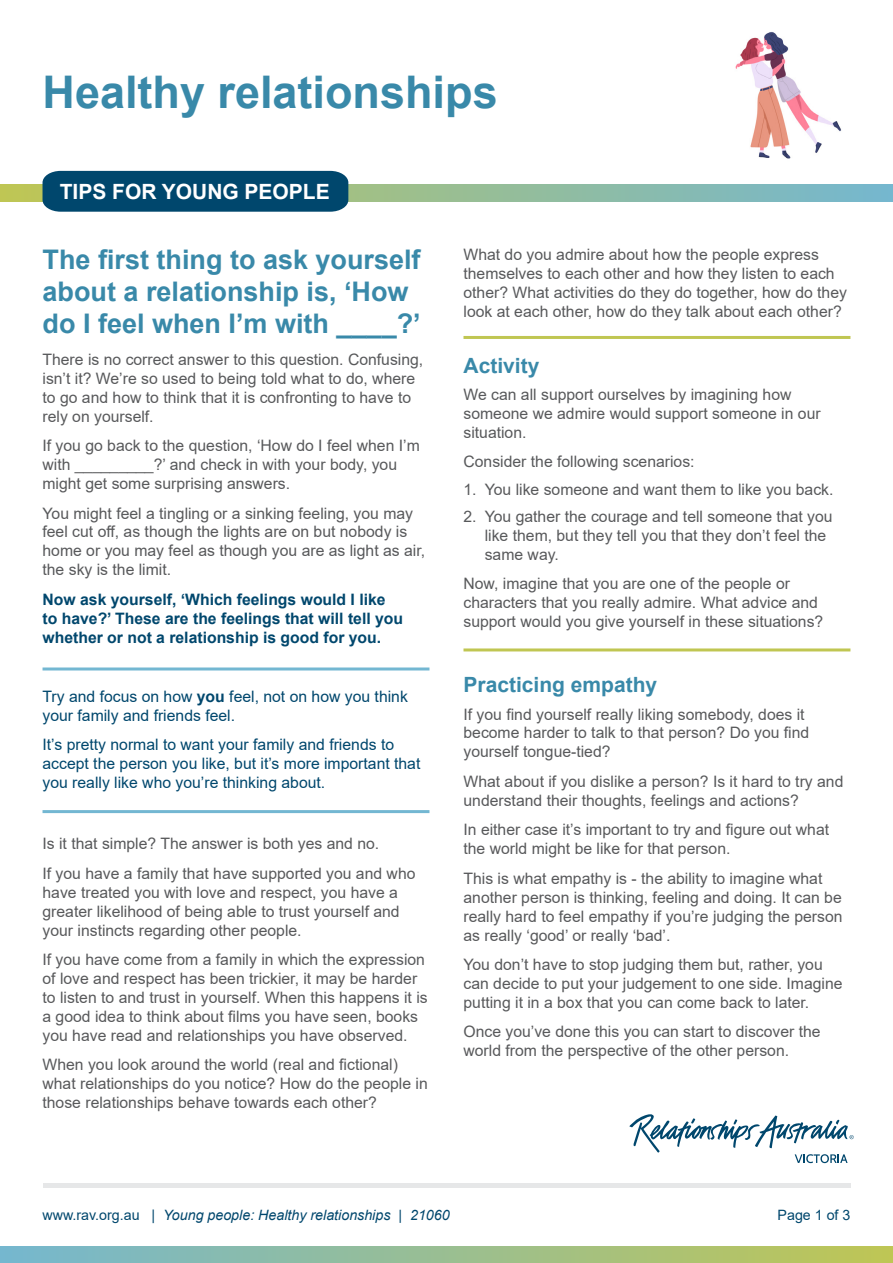
<style>
.page{position:relative;width:893px;height:1263px;background:#fff}
.page>*{position:absolute;margin:0;border:0;box-sizing:border-box;transform-origin:0 0}
.Heading_1{font:700 45px "Arial";color:#3989a9}
.Heading_2{font:700 27px/32.4px "Arial";color:#3989a9}
.Heading_3{font:700 21px "Arial";color:#3989a9}
.Tip_Sheet_tag{font:700 21px "Arial";color:#fff}
.t1{font:15.75px/18.9px "Arial";color:#58595b}
.t2{font:15.75px/18.9px "Arial";color:#00476d}
.t3{font:700 15.75px/18.9px "Arial";color:#00476d}
.t4{font:italic 14.25px "Arial";color:#00476d}
.t5{font:14.25px "Arial";color:#00476d}
.s1{font-weight:700}
.s2{font-style:normal}
</style>
<div class="page">
<div style="left:0;top:1246px;width:893px;height:17px;background:linear-gradient(to right,#75b7cf,#bfc654)"></div>
<svg style="left:0;top:185px;width:893px;height:16px;background:#8ebca3"></svg>
<hr style="left:43px;top:1184px;width:807px;height:4px;background:#e6e7e8">
<img style="left:735px;top:32px;width:106px;height:127px">
<div style="left:43px;top:171px;width:305px;height:41px;background:#00476d"></div>
<svg style="left:629px;top:1114px;width:225px;height:49px"></svg>
<hr style="left:463px;top:336px;width:387px;height:3px;background:#c0c652">
<hr style="left:463px;top:648px;width:387px;height:3px;background:#c0c652">
<hr style="left:43px;top:810px;width:386px;height:3px;background:#73b7d2">
<hr style="left:43px;top:667px;width:386px;height:3px;background:#73b7d2">
<p class="Heading_1" style="left:43px;top:61px;width:457px">Healthy relationships</p>
<p class="Tip_Sheet_tag" style="left:60px;top:177px;width:272px">TIPS FOR YOUNG PEOPLE</p>
<p class="Heading_2" style="left:43px;top:243px;width:380px">The first thing to ask yourself about a relationship is, ‘How do I feel when I’m with ____?’</p>
<p class="t1" style="left:43px;top:350px;width:382px">There is no correct answer to this question. Confusing, isn’t it? We’re so used to being told what to do, where to go and how to think that it is confronting to have to rely on yourself.</p>
<p class="t1" style="left:43px;top:436px;width:379px">If you go back to the question, ‘How do I feel when I’m with _________?’ and check in with your body, you might get some surprising answers.</p>
<p class="t1" style="left:43px;top:503px;width:384px">You might feel a tingling or a sinking feeling, you may feel cut off, as though the lights are on but nobody is home or you may feel as though you are as light as air, the sky is the limit.</p>
<p class="t3" style="left:43px;top:590px;width:362px">Now ask yourself, ‘Which feelings would I like to have?’ These are the feelings that will tell you whether or not a relationship is good for you.</p>
<p class="t2" style="left:43px;top:687px;width:367px">Try and focus on how <span class="s1">you</span> feel, not on how you think your family and friends feel.</p>
<p class="t2" style="left:43px;top:735px;width:379px">It’s pretty normal to want your family and friends to accept the person you like, but it’s more important that you really like who you’re thinking about.</p>
<p class="t1" style="left:43px;top:834px;width:338px">Is it that simple? The answer is both yes and no.</p>
<p class="t1" style="left:43px;top:864px;width:374px">If you have a family that have supported you and who have treated you with love and respect, you have a greater likelihood of being able to trust yourself and your instincts regarding other people.</p>
<p class="t1" style="left:43px;top:950px;width:387px">If you have come from a family in which the expression of love and respect has been trickier, it may be harder to listen to and trust in yourself. When this happens it is a good idea to think about films you have seen, books you have read and relationships you have observed.</p>
<p class="t1" style="left:43px;top:1055px;width:387px">When you look around the world (real and fictional) what relationships do you notice? How do the people in those relationships behave towards each other?</p>
<p class="t1" style="left:463px;top:245px;width:385px">What do you admire about how the people express themselves to each other and how they listen to each other? What activities do they do together, how do they look at each other, how do they talk about each other?</p>
<p class="Heading_3" style="left:463px;top:350px;width:77px">Activity</p>
<p class="t1" style="left:463px;top:385px;width:359px">We can all support ourselves by imagining how someone we admire would support someone in our situation.</p>
<p class="t1" style="left:463px;top:452px;width:233px">Consider the following scenarios:</p>
<p class="t1" style="left:463px;top:480px;width:371px">1. You like someone and want them to like you back.</p>
<p class="t1" style="left:485px;top:507px;width:349px;text-indent:-21px">2. You gather the courage and tell someone that you like them, but they tell you that they don’t feel the same way.</p>
<p class="t1" style="left:463px;top:574px;width:361px">Now, imagine that you are one of the people or characters that you really admire. What advice and support would you give yourself in these situations?</p>
<p class="Heading_3" style="left:463px;top:670px;width:195px">Practicing empathy</p>
<p class="t1" style="left:463px;top:704px;width:347px">If you find yourself really liking somebody, does it become harder to talk to that person? Do you find yourself tongue-tied?</p>
<p class="t1" style="left:463px;top:772px;width:381px">What about if you dislike a person? Is it hard to try and understand their thoughts, feelings and actions?</p>
<p class="t1" style="left:463px;top:820px;width:367px">In either case it’s important to try and figure out what the world might be like for that person.</p>
<p class="t1" style="left:463px;top:869px;width:381px">This is what empathy is - the ability to imagine what another person is thinking, feeling and doing. It can be really hard to feel empathy if you’re judging the person as really ‘good’ or really ‘bad’.</p>
<p class="t1" style="left:463px;top:955px;width:381px">You don’t have to stop judging them but, rather, you can decide to put your judgement to one side. Imagine putting it in a box that you can come back to later.</p>
<p class="t1" style="left:463px;top:1022px;width:359px">Once you’ve done this you can start to discover the world from the perspective of the other person.</p>
<p class="t4" style="left:43px;top:1206px;width:409px"><span class="s2">www.rav.org.au |</span> Young people: Healthy relationships | 21060</p>
<p class="t5" style="left:778px;top:1205px;width:74px">Page 1 of 3</p>
</div>
